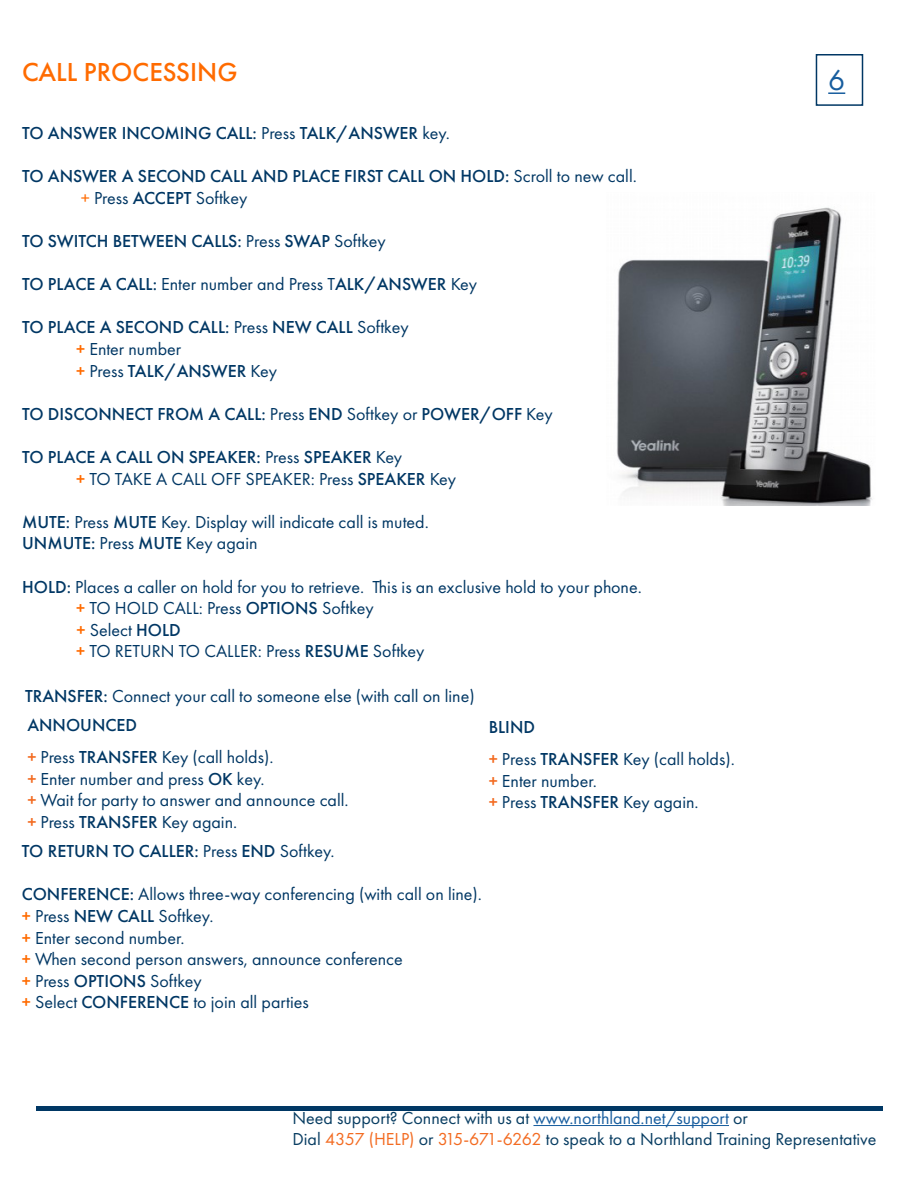
<style>
.page{position:relative;width:918px;height:1188px;background:#fff}
.page>*{position:absolute;margin:0;border:0;box-sizing:border-box;transform-origin:0 0}
.t1{font:30px "Futura PT";color:#175d9e}
.t2{font:500 27px "Futura PT";color:#ff6b00}
.t3{font:18px "Futura PT";color:#003764}
.t4{font:500 18px "Futura PT";color:#003764}
.t5{font:18px "Futura PT";color:#083d62}
.s1{font-weight:400}
.s2{color:#ff6b00}
.s3{font-weight:500}
.s4{font-weight:500;color:#ff6b00}
.s5{font-weight:500;color:#f36b21}
.s6{color:#175d9e}
.s7{color:#f36b21}
</style>
<div class="page">
<div style="left:816px;top:54px;width:47px;height:52px;border:2px solid #003764"></div>
<svg style="left:828px;top:92px;width:17px;height:2px"></svg>
<div style="left:37px;top:1106px;width:846px;height:5px;background:#003764"></div>
<img style="left:617px;top:207px;width:255px;height:299px">
<hr style="left:533px;top:1125px;width:196px;height:1px;background:#175d9e">
<p class="t2" style="left:22px;top:56px;width:217px">CALL PROCESSING</p>
<p class="t4" style="left:22px;top:122px;width:429px">TO ANSWER INCOMING CALL: <span class="s1">Press</span> TALK/ANSWER <span class="s1">key.</span></p>
<p class="t4" style="left:22px;top:165px;width:616px">TO ANSWER A SECOND CALL AND PLACE FIRST CALL ON HOLD: <span class="s1">Scroll to new call.</span></p>
<p class="t3" style="left:81px;top:187px;width:168px"><span class="s2">+</span> Press <span class="s3">ACCEPT</span> Softkey</p>
<p class="t4" style="left:22px;top:230px;width:365px">TO SWITCH BETWEEN CALLS: <span class="s1">Press</span> SWAP <span class="s1">Softkey</span></p>
<p class="t4" style="left:22px;top:273px;width:456px">TO PLACE A CALL: <span class="s1">Enter number and Press T</span>ALK/ANSWER <span class="s1">Key</span></p>
<p class="t4" style="left:22px;top:317px;width:388px">TO PLACE A SECOND CALL: <span class="s1">Press</span> NEW CALL <span class="s1">Softkey</span></p>
<p class="t3" style="left:76px;top:338px;width:106px"><span class="s4">+</span> Enter number</p>
<p class="t4" style="left:76px;top:360px;width:202px"><span class="s2">+</span> <span class="s1">Press</span> TALK/ANSWER <span class="s1">Key</span></p>
<p class="t4" style="left:22px;top:403px;width:532px">TO DISCONNECT FROM A CALL: <span class="s1">Press</span> END <span class="s1">Softkey or</span> POWER/OFF <span class="s1">Key</span></p>
<p class="t4" style="left:22px;top:446px;width:382px">TO PLACE A CALL ON SPEAKER: <span class="s1">Press</span> SPEAKER <span class="s1">Key</span></p>
<p class="t3" style="left:76px;top:468px;width:382px"><span class="s4">+</span> TO TAKE A CALL OFF SPEAKER: Press <span class="s3">SPEAKER</span> Key</p>
<p class="t3" style="left:22px;top:511px;width:408px"><span class="s3">MUTE:</span> Press <span class="s3">MUTE</span> Key. Display will indicate call is muted.</p>
<p class="t3" style="left:22px;top:533px;width:237px"><span class="s3">UNMUTE:</span> Press <span class="s3">MUTE</span> Key again</p>
<p class="t3" style="left:22px;top:576px;width:621px"><span class="s3">HOLD:</span> Places a caller on hold for you to retrieve. This is an exclusive hold to your phone.</p>
<p class="t3" style="left:76px;top:598px;width:299px"><span class="s4">+</span> TO HOLD CALL: Press <span class="s3">OPTIONS</span> Softkey</p>
<p class="t3" style="left:77px;top:619px;width:106px"><span class="s4">+</span> Select <span class="s3">HOLD</span></p>
<p class="t3" style="left:76px;top:641px;width:350px"><span class="s4">+</span> TO RETURN TO CALLER: Press <span class="s3">RESUME</span> Softkey</p>
<p class="t3" style="left:25px;top:686px;width:451px"><span class="s3">TRANSFER:</span> Connect your call to someone else (with call on line)</p>
<p class="t4" style="left:27px;top:714px;width:111px">ANNOUNCED</p>
<p class="t3" style="left:27px;top:747px;width:248px"><span class="s5">+</span> Press <span class="s3">TRANSFER</span> Key (call holds).</p>
<p class="t3" style="left:27px;top:768px;width:239px"><span class="s5">+</span> Enter number and press <span class="s3">OK</span> key.</p>
<p class="t3" style="left:27px;top:790px;width:323px"><span class="s5">+</span> Wait for party to answer and announce call.</p>
<p class="t3" style="left:27px;top:811px;width:211px"><span class="s5">+</span> Press <span class="s3">TRANSFER</span> Key again.</p>
<p class="t4" style="left:22px;top:840px;width:314px">TO RETURN TO CALLER: <span class="s1">Press</span> END <span class="s1">Softkey.</span></p>
<p class="t3" style="left:22px;top:884px;width:462px"><span class="s3">CONFERENCE:</span> Allows three-way conferencing (with call on line).</p>
<p class="t3" style="left:22px;top:905px;width:193px"><span class="s4">+</span> Press <span class="s3">NEW CALL</span> Softkey.</p>
<p class="t3" style="left:22px;top:927px;width:164px"><span class="s4">+</span> Enter second number.</p>
<p class="t3" style="left:22px;top:948px;width:382px"><span class="s4">+</span> When second person answers, announce conference</p>
<p class="t3" style="left:22px;top:970px;width:181px"><span class="s4">+</span> Press <span class="s3">OPTIONS</span> Softkey</p>
<p class="t3" style="left:22px;top:992px;width:288px"><span class="s4">+</span> Select <span class="s3">CONFERENCE</span> to join all parties</p>
<p class="t4" style="left:489px;top:716px;width:48px">BLIND</p>
<p class="t3" style="left:489px;top:748px;width:248px"><span class="s5">+</span> Press <span class="s3">TRANSFER</span> Key (call holds).</p>
<p class="t3" style="left:489px;top:770px;width:110px"><span class="s5">+</span> Enter number.</p>
<p class="t3" style="left:489px;top:792px;width:211px"><span class="s5">+</span> Press <span class="s3">TRANSFER</span> Key again.</p>
<p class="t1" style="left:828px;top:62px;width:19px">6</p>
<p class="t5" style="left:292px;top:1107px;width:457px">Need support? Connect with us at <span class="s6">www.northland.net/support</span> or</p>
<p class="t5" style="left:292px;top:1128px;width:586px">Dial <span class="s7">4357 (HELP)</span> or <span class="s7">315-671-6262</span> to speak to a Northland Training Representative</p>
</div>
